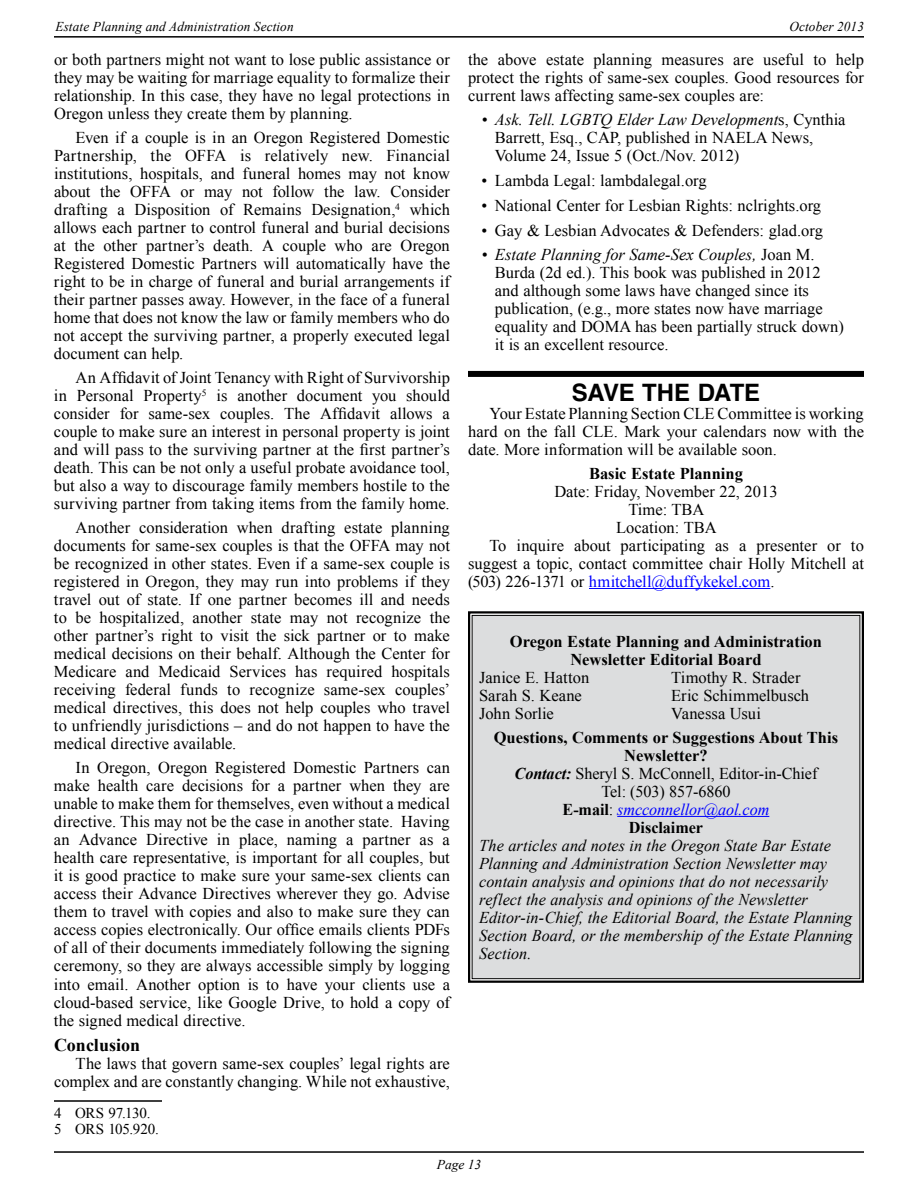
<style>
.page{position:relative;width:918px;height:1188px;background:#fff}
.page>*{position:absolute;margin:0;border:0;box-sizing:border-box;transform-origin:0 0}
.t1{font:700 24px "Helvetica";letter-spacing:-.01em;color:#000}
.t2{font:700 18px "Times New Roman";color:#000}
.t3{font:16.5px/18px "Times New Roman";color:#000;text-align:justify}
.t4{font:italic 16.5px/18px "Times New Roman";color:#000}
.t5{font:700 16.5px/18px "Times New Roman";color:#000;text-align:center}
.t6{font:16.5px "Times New Roman";letter-spacing:-.005em;color:#00f}
.t7{font:15px/16.5px "Times New Roman";letter-spacing:-.01em;color:#000}
.t8{font:italic 13.5px "Times New Roman";letter-spacing:.01em;color:#000}
.s1{font-style:italic}
.s2{color:#000}
.s3{font-weight:400}
.s4{font-weight:400;font-style:italic;color:#00f}
</style>
<div class="page">
<hr style="left:54px;top:36px;width:810px;height:2px;background:#000">
<hr style="left:54px;top:1151px;width:810px;height:2px;background:#000">
<hr style="left:54px;top:1100px;width:108px;height:2px;background:#000">
<div style="left:468px;top:371px;width:396px;height:6px;background:#000"></div>
<hr style="left:589px;top:588px;width:181px;height:1px;background:#00f">
<div style="left:468px;top:611px;width:396px;height:372px;background:#dcddde"></div>
<div style="left:472px;top:615px;width:388px;height:364px;border:1px solid #000"></div>
<p class="t8" style="left:56px;top:17px;width:240px">Estate Planning and Administration Section</p>
<p class="t8" style="left:789px;top:17px;width:76px">October 2013</p>
<p class="t3" style="left:54px;top:51px;width:398px">or both partners might not want to lose public assistance or they may be waiting for marriage equality to formalize their relationship. In this case, they have no legal protections in Oregon unless they create them by planning.</p>
<p class="t3" style="left:54px;top:129px;width:398px;text-indent:22px">Even if a couple is in an Oregon Registered Domestic Partnership, the OFFA is relatively new. Financial institutions, hospitals, and funeral homes may not know about the OFFA or may not follow the law. Consider drafting a Disposition of Remains Designation,<sup>4</sup> which allows each partner to control funeral and burial decisions at the other partner’s death. A couple who are Oregon Registered Domestic Partners will automatically have the right to be in charge of funeral and burial arrangements if their partner passes away. However, in the face of a funeral home that does not know the law or family members who do not accept the surviving partner, a properly executed legal document can help.</p>
<p class="t3" style="left:54px;top:369px;width:398px;text-indent:22px">An Affidavit of Joint Tenancy with Right of Survivorship in Personal Property<sup>5</sup> is another document you should consider for same-sex couples. The Affidavit allows a couple to make sure an interest in personal property is joint and will pass to the surviving partner at the first partner’s death. This can be not only a useful probate avoidance tool, but also a way to discourage family members hostile to the surviving partner from taking items from the family home.</p>
<p class="t3" style="left:54px;top:519px;width:398px;text-indent:22px">Another consideration when drafting estate planning documents for same-sex couples is that the OFFA may not be recognized in other states. Even if a same-sex couple is registered in Oregon, they may run into problems if they travel out of state. If one partner becomes ill and needs to be hospitalized, another state may not recognize the other partner’s right to visit the sick partner or to make medical decisions on their behalf. Although the Center for Medicare and Medicaid Services has required hospitals receiving federal funds to recognize same-sex couples’ medical directives, this does not help couples who travel to unfriendly jurisdictions – and do not happen to have the medical directive available.</p>
<p class="t3" style="left:54px;top:759px;width:398px;text-indent:22px">In Oregon, Oregon Registered Domestic Partners can make health care decisions for a partner when they are unable to make them for themselves, even without a medical directive. This may not be the case in another state. Having an Advance Directive in place, naming a partner as a health care representative, is important for all couples, but it is good practice to make sure your same-sex clients can access their Advance Directives wherever they go. Advise them to travel with copies and also to make sure they can access copies electronically. Our office emails clients PDFs of all of their documents immediately following the signing ceremony, so they are always accessible simply by logging into email. Another option is to have your clients use a cloud-based service, like Google Drive, to hold a copy of the signed medical directive.</p>
<p class="t2" style="left:54px;top:1032px;width:88px">Conclusion</p>
<p class="t3" style="left:54px;top:1054px;width:397px;text-align:right">The laws that govern same-sex couples’ legal rights are complex and are constantly changing. While not exhaustive,</p>
<p class="t7" style="left:54px;top:1104px;width:106px">4 ORS 97.130.<br>5 ORS 105.920.</p>
<p class="t3" style="left:468px;top:51px;width:397px">the above estate planning measures are useful to help protect the rights of same-sex couples. Good resources for current laws affecting same-sex couples are:</p>
<p class="t3" style="left:495px;top:111px;width:352px;text-align:left;text-indent:-13px"><span class="s1">• Ask. Tell. LGBTQ Elder Law Development</span>s, Cynthia<br>Barrett, Esq., CAP, published in NAELA News,<br>Volume 24, Issue 5 (Oct./Nov. 2012)</p>
<p class="t3" style="left:481px;top:171px;width:227px">• Lambda Legal: lambdalegal.org</p>
<p class="t3" style="left:481px;top:196px;width:341px">• National Center for Lesbian Rights: nclrights.org</p>
<p class="t3" style="left:481px;top:221px;width:343px">• Gay &amp; Lesbian Advocates &amp; Defenders: glad.org</p>
<p class="t3" style="left:495px;top:246px;width:350px;text-align:left;text-indent:-13px"><span class="s1">• Estate Planning for Same-Sex Couples,</span> Joan M.<br>Burda (2d ed.). This book was published in 2012 and although some laws have changed since its publication, (e.g., more states now have marriage equality and DOMA has been partially struck down) it is an excellent resource.</p>
<h1 class="t1" style="left:572px;top:378px;width:190px">SAVE THE DATE</h1>
<p class="t3" style="left:468px;top:404px;width:398px;text-indent:22px">Your Estate Planning Section CLE Committee is working hard on the fall CLE. Mark your calendars now with the date. More information will be available soon.</p>
<p class="t5" style="left:589px;top:464px;width:155px">Basic Estate Planning</p>
<p class="t3" style="left:554px;top:482px;width:225px">Date: Friday, November 22, 2013</p>
<p class="t3" style="left:628px;top:500px;width:78px">Time: TBA</p>
<p class="t3" style="left:616px;top:518px;width:102px">Location: TBA</p>
<p class="t3" style="left:490px;top:536px;width:376px">To inquire about participating as a presenter or to</p>
<p class="t3" style="left:468px;top:554px;width:397px">suggest a topic, contact committee chair Holly Mitchell at</p>
<p class="t6" style="left:468px;top:570px;width:308px"><span class="s2">(503) 226-1371 or</span> hmitchell@duffykekel.com<span class="s2">.</span></p>
<p class="t5" style="left:510px;top:632px;width:314px">Oregon Estate Planning and Administration<br>Newsletter Editorial Board</p>
<p class="t3" style="left:479px;top:668px;width:112px">Janice E. Hatton</p>
<p class="t3" style="left:671px;top:668px;width:131px">Timothy R. Strader</p>
<p class="t3" style="left:479px;top:686px;width:104px">Sarah S. Keane</p>
<p class="t3" style="left:671px;top:686px;width:139px">Eric Schimmelbusch</p>
<p class="t3" style="left:479px;top:704px;width:76px">John Sorlie</p>
<p class="t3" style="left:671px;top:704px;width:91px">Vanessa Usui</p>
<p class="t5" style="left:494px;top:728px;width:346px">Questions, Comments or Suggestions About This<br>Newsletter?<br><span class="s1">Contact:</span> <span class="s3">Sheryl S. McConnell, Editor-in-Chief<br>Tel: (503) 857-6860<br></span>E-mail<span class="s3">:</span> <span class="s4">smcconnellor@aol.com<br></span>Disclaimer</p>
<p class="t4" style="left:479px;top:836px;width:375px">The articles and notes in the Oregon State Bar Estate Planning and Administration Section Newsletter may contain analysis and opinions that do not necessarily reflect the analysis and opinions of the Newsletter Editor-in-Chief, the Editorial Board, the Estate Planning Section Board, or the membership of the Estate Planning Section.</p>
<p class="t8" style="left:437px;top:1156px;width:46px">Page 13</p>
</div>
